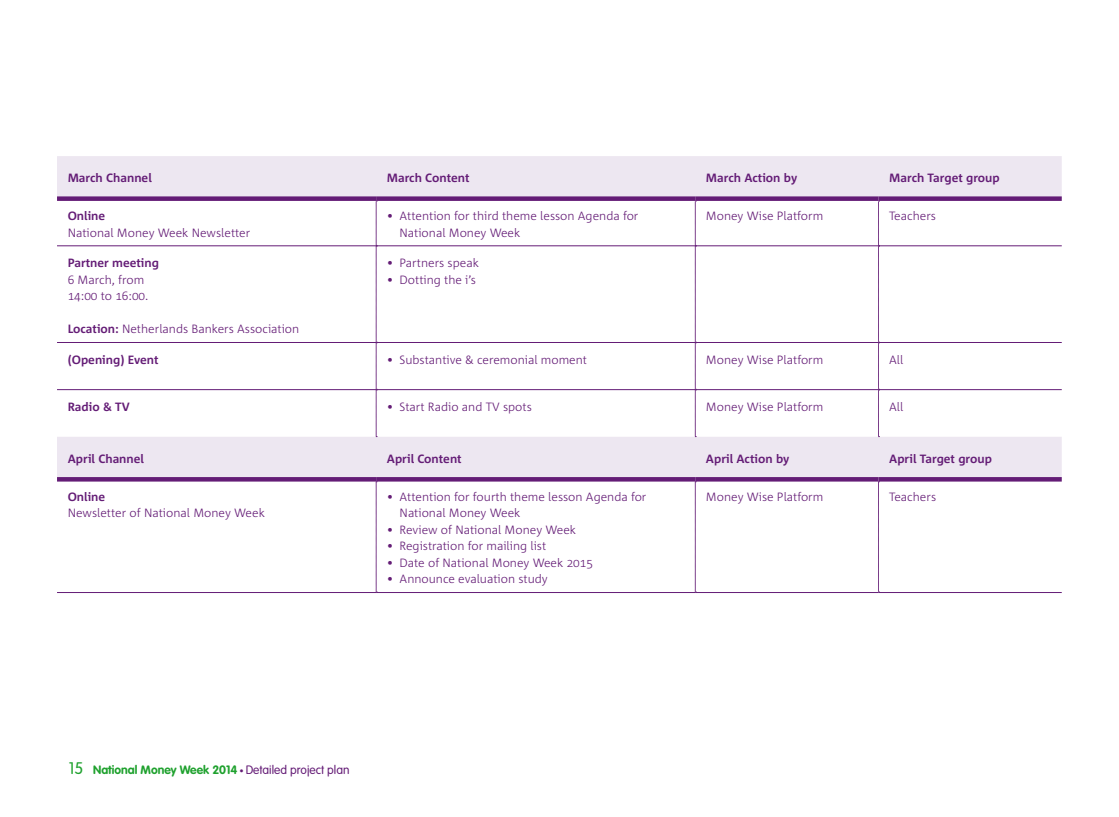
<style>
.page{position:relative;width:1119px;height:817px;background:#fff}
.page>*{position:absolute;margin:0;border:0;box-sizing:border-box;transform-origin:0 0}
.t1{font:300 12px/16.5px "Corpid";color:#641c76}
.t2{font:700 12px "Corpid";color:#641c76}
.t3{font:700 12px "VAG Rounded Std";color:#1fa12e}
.s1{font-weight:700}
.s2{font-weight:300;font-size:16.5px}
.s3{font-family:"Rijksoverheid Serif";font-weight:400;font-style:italic;color:#641c76}
.s4{font-weight:300;color:#641c76}
</style>
<div class="page">
<svg style="left:57px;top:156px;width:1004px;height:321px"></svg>
<svg style="left:376px;top:201px;width:1px;height:236px"></svg>
<svg style="left:695px;top:201px;width:1px;height:236px"></svg>
<svg style="left:878px;top:201px;width:1px;height:236px"></svg>
<svg style="left:376px;top:481px;width:1px;height:111px"></svg>
<svg style="left:695px;top:481px;width:1px;height:111px"></svg>
<svg style="left:878px;top:481px;width:1px;height:111px"></svg>
<hr style="left:57px;top:245px;width:319px;height:1px;background:#641c76">
<hr style="left:376px;top:245px;width:319px;height:1px;background:#641c76">
<hr style="left:695px;top:245px;width:183px;height:1px;background:#641c76">
<hr style="left:878px;top:245px;width:183px;height:1px;background:#641c76">
<hr style="left:57px;top:342px;width:319px;height:1px;background:#641c76">
<hr style="left:376px;top:342px;width:319px;height:1px;background:#641c76">
<hr style="left:695px;top:342px;width:183px;height:1px;background:#641c76">
<hr style="left:878px;top:342px;width:183px;height:1px;background:#641c76">
<hr style="left:57px;top:389px;width:319px;height:1px;background:#641c76">
<hr style="left:376px;top:389px;width:319px;height:1px;background:#641c76">
<hr style="left:695px;top:389px;width:183px;height:1px;background:#641c76">
<hr style="left:878px;top:389px;width:183px;height:1px;background:#641c76">
<div style="left:57px;top:196px;width:319px;height:5px;background:#641c76"></div>
<div style="left:376px;top:196px;width:319px;height:5px;background:#641c76"></div>
<div style="left:695px;top:196px;width:183px;height:5px;background:#641c76"></div>
<div style="left:878px;top:196px;width:183px;height:5px;background:#641c76"></div>
<svg style="left:57px;top:477px;width:319px;height:4px"></svg>
<svg style="left:376px;top:477px;width:319px;height:4px"></svg>
<svg style="left:695px;top:477px;width:183px;height:4px"></svg>
<svg style="left:878px;top:477px;width:183px;height:4px"></svg>
<hr style="left:57px;top:592px;width:319px;height:1px;background:#641c76">
<hr style="left:376px;top:592px;width:319px;height:1px;background:#641c76">
<hr style="left:695px;top:592px;width:183px;height:1px;background:#641c76">
<hr style="left:878px;top:592px;width:183px;height:1px;background:#641c76">
<p class="t2" style="left:68px;top:171px;width:86px">March Channel</p>
<p class="t2" style="left:387px;top:171px;width:84px">March Content</p>
<p class="t2" style="left:705px;top:171px;width:93px">March Action by</p>
<p class="t2" style="left:889px;top:171px;width:112px">March Target group</p>
<p class="t2" style="left:68px;top:209px;width:39px">Online</p>
<p class="t1" style="left:68px;top:224px;width:184px">National Money Week Newsletter</p>
<p class="t1" style="left:399px;top:208px;width:240px;text-indent:-13px">• Attention for third theme lesson Agenda for<br>National Money Week</p>
<p class="t1" style="left:705px;top:208px;width:119px">Money Wise Platform</p>
<p class="t1" style="left:889px;top:208px;width:48px">Teachers</p>
<p class="t2" style="left:68px;top:256px;width:93px">Partner meeting</p>
<p class="t1" style="left:68px;top:271px;width:82px">6 March, from<br>14:00 to 16:00.</p>
<p class="t1" style="left:68px;top:321px;width:233px"><span class="s1">Location:</span> Netherlands Bankers Association</p>
<p class="t1" style="left:387px;top:255px;width:94px">• Partners speak</p>
<p class="t1" style="left:387px;top:271px;width:90px">• Dotting the i’s</p>
<p class="t2" style="left:68px;top:353px;width:92px">(Opening) Event</p>
<p class="t1" style="left:387px;top:351px;width:202px">• Substantive &amp; ceremonial moment</p>
<p class="t1" style="left:705px;top:351px;width:119px">Money Wise Platform</p>
<p class="t1" style="left:889px;top:351px;width:16px">All</p>
<p class="t2" style="left:68px;top:400px;width:64px">Radio &amp; TV</p>
<p class="t1" style="left:387px;top:399px;width:146px">• Start Radio and TV spots</p>
<p class="t1" style="left:705px;top:399px;width:119px">Money Wise Platform</p>
<p class="t1" style="left:889px;top:399px;width:16px">All</p>
<p class="t2" style="left:68px;top:452px;width:78px">April Channel</p>
<p class="t2" style="left:387px;top:452px;width:76px">April Content</p>
<p class="t2" style="left:705px;top:452px;width:85px">April Action by</p>
<p class="t2" style="left:889px;top:452px;width:104px">April Target group</p>
<p class="t2" style="left:68px;top:490px;width:39px">Online</p>
<p class="t1" style="left:68px;top:505px;width:199px">Newsletter of National Money Week</p>
<p class="t1" style="left:399px;top:488px;width:248px;text-indent:-13px">• Attention for fourth theme lesson Agenda for<br>National Money Week</p>
<p class="t1" style="left:387px;top:521px;width:191px">• Review of National Money Week</p>
<p class="t1" style="left:387px;top:538px;width:161px">• Registration for mailing list</p>
<p class="t1" style="left:387px;top:554px;width:208px">• Date of National Money Week 2015</p>
<p class="t1" style="left:387px;top:571px;width:162px">• Announce evaluation study</p>
<p class="t1" style="left:705px;top:488px;width:119px">Money Wise Platform</p>
<p class="t1" style="left:889px;top:488px;width:48px">Teachers</p>
<p class="t3" style="left:69px;top:762px;width:282px"><span class="s2">15</span> National Money Week 2014 <span class="s3">•</span> <span class="s4">Detailed project plan</span></p>
</div>
